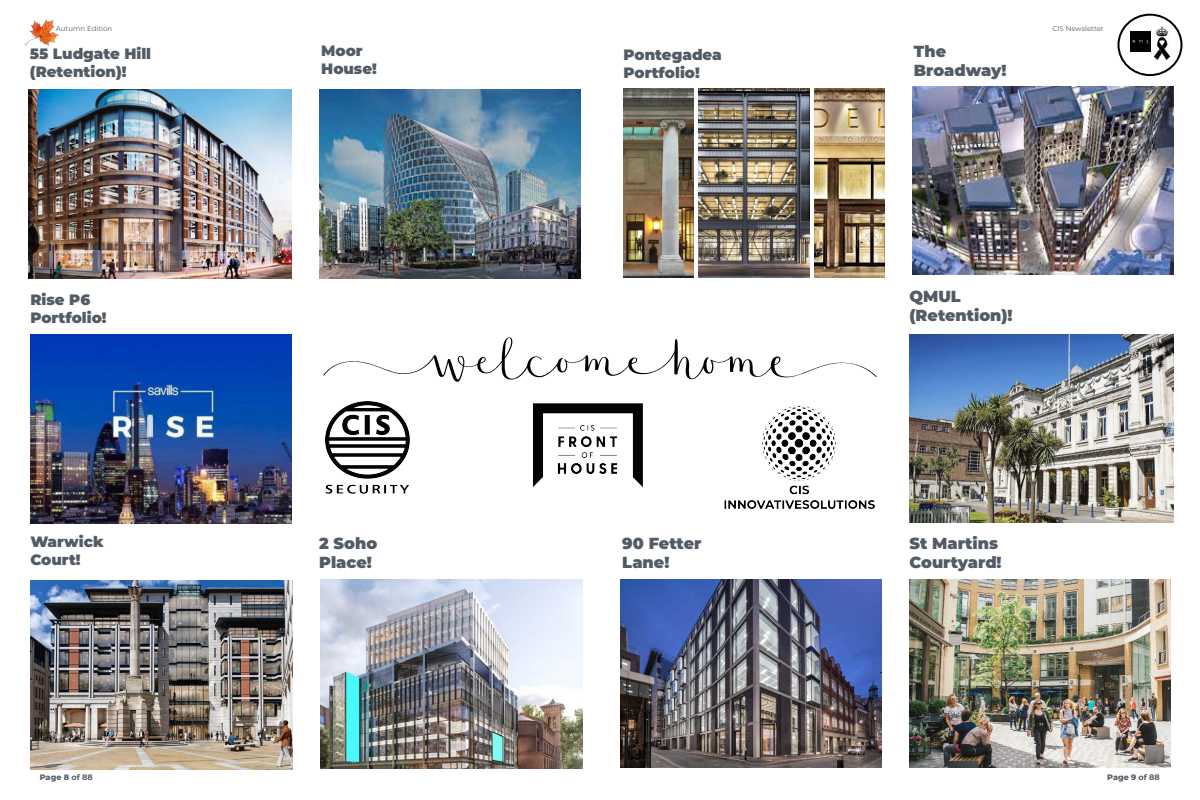
<style>
.page{position:relative;width:1200px;height:800px;background:#fff}
.page>*{position:absolute;margin:0;border:0;box-sizing:border-box;transform-origin:0 0}
.t1{font:900 16px/19.2px "Montserrat";color:#535c65}
.t2{font:900 15px/18px "Montserrat";color:#535c65}
.t3{font:800 8px "Montserrat";color:#535c65}
.t4{font:7px "Montserrat";color:#535c65}
.s1{font-weight:700}
</style>
<div class="page">
<img style="left:624px;top:89px;width:69px;height:188px">
<img style="left:698px;top:89px;width:112px;height:188px">
<img style="left:815px;top:89px;width:69px;height:188px">
<img style="left:30px;top:335px;width:262px;height:189px">
<img style="left:30px;top:580px;width:262px;height:189px">
<img style="left:320px;top:90px;width:260px;height:189px">
<img style="left:28px;top:90px;width:264px;height:189px">
<img style="left:910px;top:579px;width:260px;height:189px">
<img style="left:321px;top:579px;width:261px;height:190px">
<img style="left:621px;top:579px;width:260px;height:189px">
<img style="left:910px;top:334px;width:264px;height:189px">
<img style="left:913px;top:86px;width:260px;height:188px">
<svg style="left:323px;top:337px;width:554px;height:45px"></svg>
<img style="left:325px;top:402px;width:550px;height:106px">
<div style="left:1118px;top:14px;width:64px;height:62px;border:2px solid #000;border-radius:50%"></div>
<img style="left:1130px;top:32px;width:20px;height:20px">
<img style="left:1154px;top:27px;width:16px;height:33px">
<img style="left:25px;top:19px;width:34px;height:27px">
<p class="t4" style="left:56px;top:24px;width:58px">Autumn Edition</p>
<p class="t4" style="left:1052px;top:24px;width:53px">CIS Newsletter</p>
<p class="t2" style="left:30px;top:44px;width:123px">55 Ludgate Hill (Retention)!</p>
<p class="t2" style="left:321px;top:40px;width:57px">Moor<br>House!</p>
<p class="t2" style="left:624px;top:45px;width:100px">Pontegadea</p>
<p class="t2" style="left:624px;top:63px;width:78px">Portfolio!</p>
<p class="t1" style="left:914px;top:40px;width:94px">The<br>Broadway!</p>
<p class="t2" style="left:30px;top:290px;width:61px">Rise P6</p>
<p class="t2" style="left:30px;top:308px;width:78px">Portfolio!</p>
<p class="t1" style="left:910px;top:286px;width:105px">QMUL (Retention)!</p>
<p class="t2" style="left:30px;top:532px;width:75px">Warwick<br>Court!</p>
<p class="t1" style="left:319px;top:533px;width:60px">2 Soho<br>Place!</p>
<p class="t1" style="left:622px;top:533px;width:81px">90 Fetter<br>Lane!</p>
<p class="t1" style="left:910px;top:533px;width:94px">St Martins<br>Courtyard!</p>
<p class="t3" style="left:40px;top:771px;width:54px">Page 8 <span class="s1">of 88</span></p>
<p class="t3" style="left:1107px;top:771px;width:54px">Page 9 <span class="s1">of 88</span></p>
</div>
